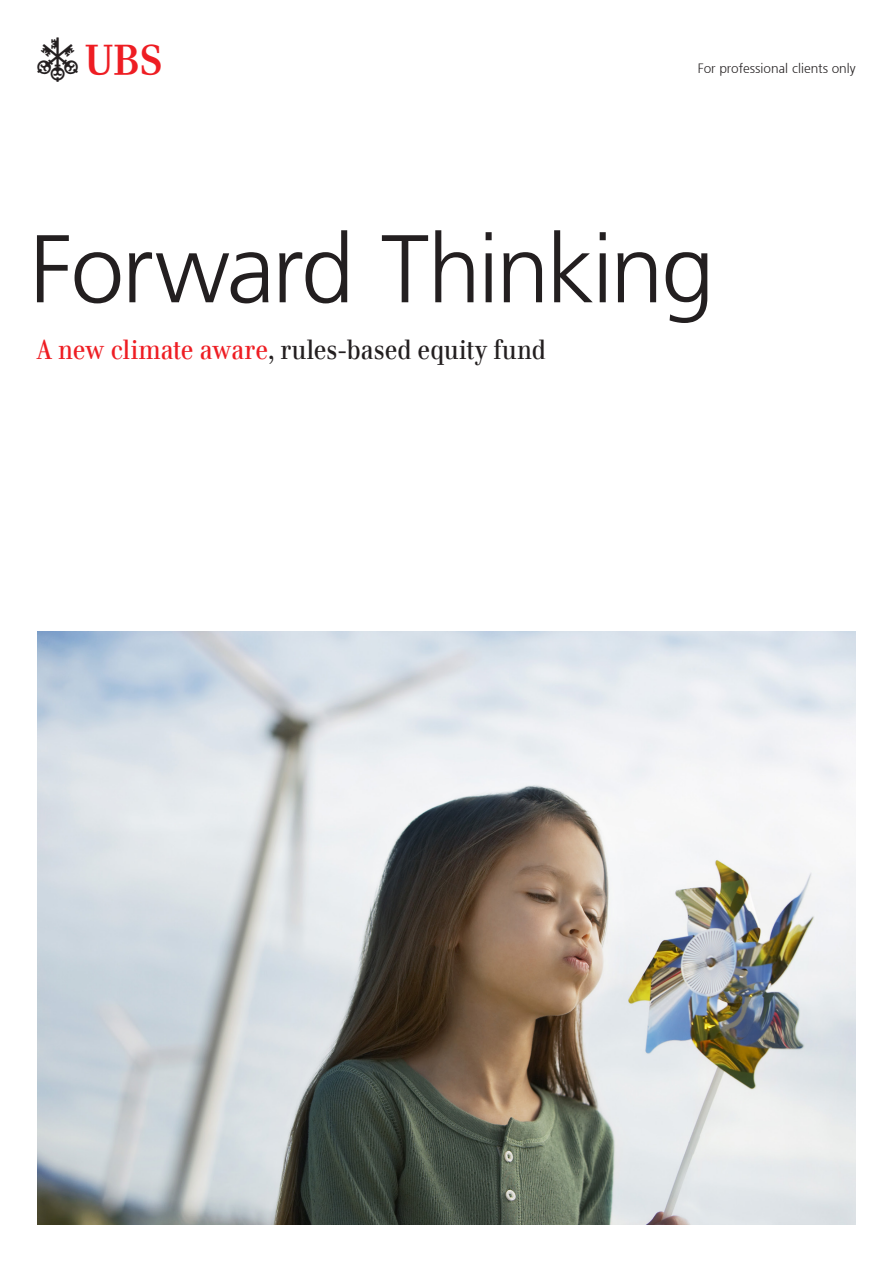
<style>
.page{position:relative;width:893px;height:1263px;background:#fff}
.page>*{position:absolute;margin:0;border:0;box-sizing:border-box;transform-origin:0 0}
.t1{font:300 96px "Frutiger 45";letter-spacing:-.03em;color:#231f20}
.t2{font:44.55px "UB Ssemiextra";color:#231f20}
.t3{font:27px "UBS Headline";color:#231f20}
.Infobox__9_5_pt{font:300 13.5px "Frutiger 45";color:#231f20}
.s1{font-size:30.75px;color:#ee1d23}
.s2{color:#ee1d23}
</style>
<div class="page">
<img style="left:37px;top:631px;width:819px;height:593px">
<p class="t2" style="left:38px;top:37px;width:125px">a<span class="s1">b</span></p>
<p class="Infobox__9_5_pt" style="left:698px;top:61px;width:160px">For professional clients only</p>
<p class="t1" style="left:30px;top:214px;width:686px">Forward Thinking</p>
<p class="t3" style="left:37px;top:333px;width:510px"><span class="s2">A new climate aware</span>, rules-based equity fund</p>
</div>
